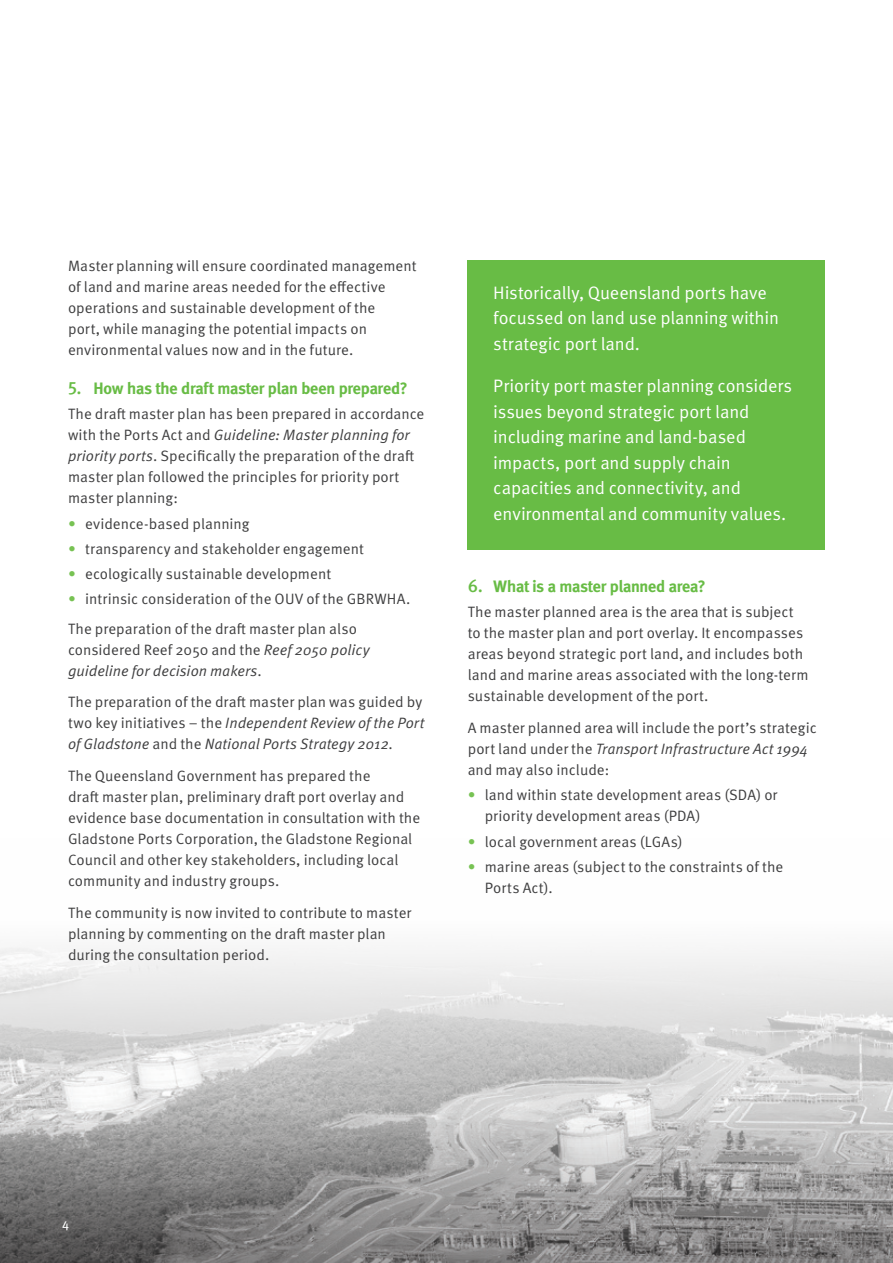
<style>
.page{position:relative;width:893px;height:1263px;background:#fff}
.page>*{position:absolute;margin:0;border:0;box-sizing:border-box;transform-origin:0 0}
.Intro_Paragraph{font:18px/25.5px "Meta OT Norm";letter-spacing:-.01em;color:#fff}
.t1{font:700 16.5px "Meta";letter-spacing:-.015em;color:#68bc45}
.Body_Text{font:15px/21px "Meta OT Norm";color:#3e3e3f}
.t2{font:12.75px "Meta OT";color:#fff}
.s1{font-family:"Meta OT";font-weight:500;font-size:18px}
.s2{font-family:"Meta OT Norm Ita"}
.s3{color:#77c253}
</style>
<div class="page">
<svg style="left:0;top:947px;width:893px;height:316px;background:#bbbaba"></svg>
<div style="left:468px;top:260px;width:357px;height:290px;background:#68bc45"></div>
<p class="Body_Text" style="left:68px;top:256px;width:350px">Master planning will ensure coordinated management of land and marine areas needed for the effective operations and sustainable development of the<br>port, while managing the potential impacts on environmental values now and in the future.</p>
<p class="t1" style="left:68px;top:379px;width:341px"><span class="s1">5.</span> How has the draft master plan been prepared?</p>
<p class="Body_Text" style="left:68px;top:404px;width:358px">The draft master plan has been prepared in accordance with the Ports Act and <span class="s2">Guideline: Master planning for priority ports</span>. Specifically the preparation of the draft master plan followed the principles for priority port master planning:</p>
<p class="Body_Text" style="left:68px;top:513px;width:183px"><span class="s3">•</span> evidence-based planning</p>
<p class="Body_Text" style="left:68px;top:538px;width:297px"><span class="s3">•</span> transparency and stakeholder engagement</p>
<p class="Body_Text" style="left:68px;top:563px;width:265px"><span class="s3">•</span> ecologically sustainable development</p>
<p class="Body_Text" style="left:68px;top:589px;width:344px"><span class="s3">•</span> intrinsic consideration of the OUV of the GBRWHA.</p>
<p class="Body_Text" style="left:68px;top:618px;width:303px">The preparation of the draft master plan also considered Reef 2050 and the <span class="s2">Reef 2050 policy guideline for decision makers</span>.</p>
<p class="Body_Text" style="left:68px;top:692px;width:358px">The preparation of the draft master plan was guided by two key initiatives – the <span class="s2">Independent Review of the Port of Gladstone</span> and the <span class="s2">National Ports Strategy 2012</span>.</p>
<p class="Body_Text" style="left:68px;top:765px;width:354px">The Queensland Government has prepared the<br>draft master plan, preliminary draft port overlay and evidence base documentation in consultation with the Gladstone Ports Corporation, the Gladstone Regional Council and other key stakeholders, including local community and industry groups.</p>
<p class="Body_Text" style="left:68px;top:902px;width:345px">The community is now invited to contribute to master planning by commenting on the draft master plan during the consultation period.</p>
<p class="Intro_Paragraph" style="left:493px;top:280px;width:287px">Historically, Queensland ports have focussed on land use planning within strategic port land.</p>
<p class="Intro_Paragraph" style="left:493px;top:374px;width:300px">Priority port master planning considers issues beyond strategic port land including marine and land-based impacts, port and supply chain capacities and connectivity, and environmental and community values.</p>
<p class="t1" style="left:468px;top:577px;width:239px"><span class="s1">6.</span> What is a master planned area?</p>
<p class="Body_Text" style="left:468px;top:602px;width:342px">The master planned area is the area that is subject to the master plan and port overlay. It encompasses areas beyond strategic port land, and includes both land and marine areas associated with the long-term sustainable development of the port.</p>
<p class="Body_Text" style="left:468px;top:718px;width:351px">A master planned area will include the port’s strategic port land under the <span class="s2">Transport Infrastructure Act 1994 </span>and may also include:</p>
<p class="Body_Text" style="left:485px;top:785px;width:294px;text-indent:-17px"><span class="s3">•</span> land within state development areas (SDA) or priority development areas (PDA)</p>
<p class="Body_Text" style="left:468px;top:831px;width:216px"><span class="s3">•</span> local government areas (LGAs)</p>
<p class="Body_Text" style="left:485px;top:856px;width:300px;text-indent:-17px"><span class="s3">•</span> marine areas (subject to the constraints of the<br>Ports Act).</p>
<p class="t2" style="left:62px;top:1216px;width:9px">4</p>
</div>
